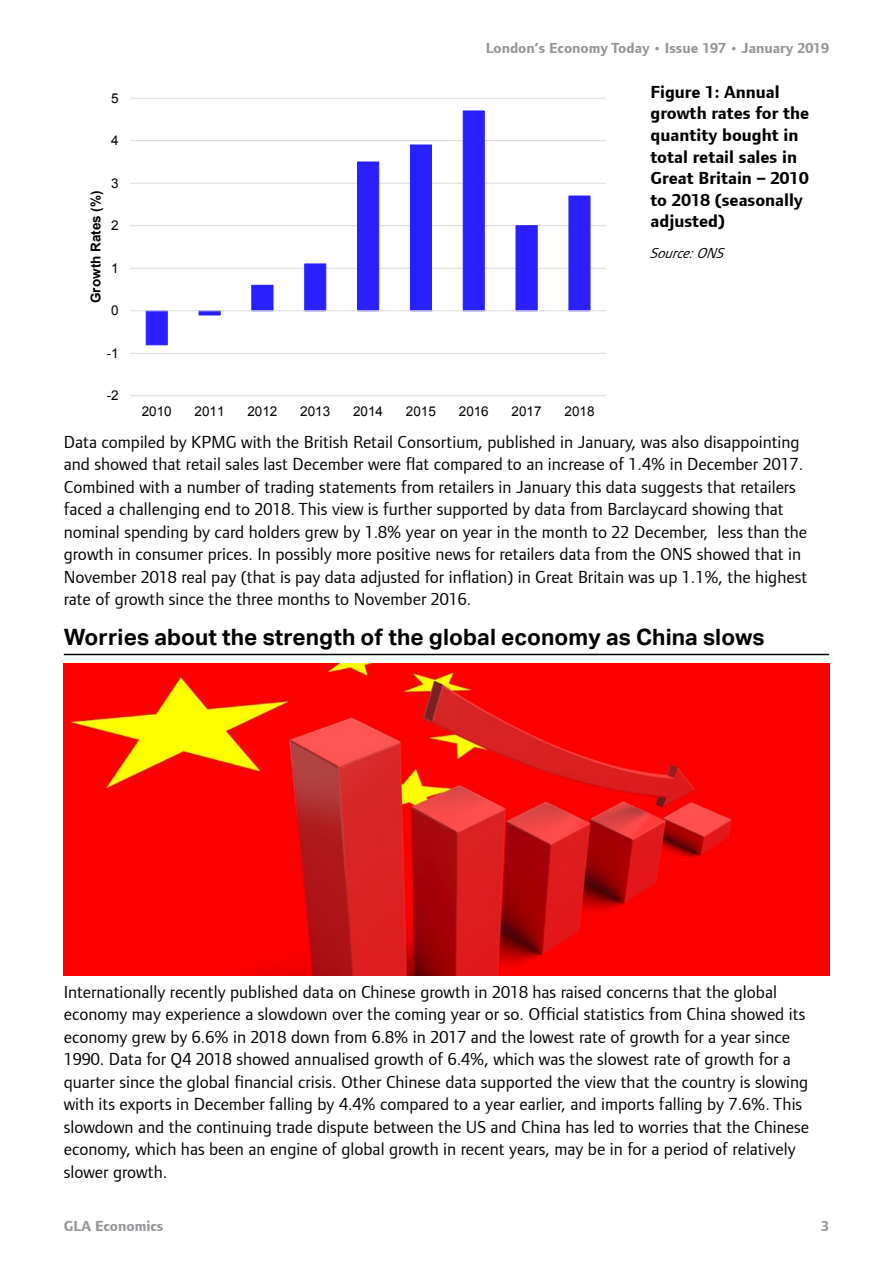
<style>
.page{position:relative;width:893px;height:1263px;background:#fff}
.page>*{position:absolute;margin:0;border:0;box-sizing:border-box;transform-origin:0 0}
.Heading_2_underline{font:700 22.5px "Aktiv Grotesk";letter-spacing:.005em;color:#000}
.Body_text{font:18px/22.5px "Foundry Form Sans";color:#000}
.Chart_or_table_title{font:700 18px/21.6px "Foundry Form Sans";color:#000}
.t1{font:700 15px "Foundry Form Sans";color:#939598}
.Source{font:italic 15px "Foundry Form Sans";color:#000}
.t2{font:13.5px "Arial";letter-spacing:.005em;color:#000}
.t3{font:700 13.5px "Arial";color:#000}
</style>
<div class="page">
<hr style="left:64px;top:654px;width:765px;height:1px;background:#000">
<hr style="left:130px;top:395px;width:476px;height:1px;background:#d9d9d9">
<hr style="left:130px;top:353px;width:476px;height:1px;background:#d9d9d9">
<hr style="left:130px;top:268px;width:476px;height:1px;background:#d9d9d9">
<hr style="left:130px;top:225px;width:476px;height:1px;background:#d9d9d9">
<hr style="left:130px;top:183px;width:476px;height:1px;background:#d9d9d9">
<hr style="left:130px;top:140px;width:476px;height:1px;background:#d9d9d9">
<hr style="left:130px;top:98px;width:476px;height:1px;background:#d9d9d9">
<svg style="left:145px;top:110px;width:446px;height:236px"></svg>
<hr style="left:130px;top:310px;width:476px;height:1px;background:#d9d9d9">
<img style="left:64px;top:663px;width:765px;height:312px">
<p class="t2" style="left:111px;top:89px;width:9px">5</p>
<p class="t2" style="left:111px;top:131px;width:9px">4</p>
<p class="t3" style="left:87px;top:303px;width:114px;rotate:-90deg">Growth Rates (%)</p>
<p class="t2" style="left:111px;top:174px;width:9px">3</p>
<p class="t2" style="left:111px;top:216px;width:9px">2</p>
<p class="t2" style="left:111px;top:259px;width:9px">1</p>
<p class="t2" style="left:111px;top:301px;width:9px">0</p>
<p class="t2" style="left:107px;top:344px;width:13px">-1</p>
<p class="t2" style="left:107px;top:387px;width:13px">-2</p>
<p class="t1" style="left:486px;top:40px;width:345px">London’s Economy Today • Issue 197 • January 2019</p>
<p class="Chart_or_table_title" style="left:651px;top:81px;width:160px">Figure 1: Annual growth rates for the quantity bought in total retail sales in<br>Great Britain – 2010 to 2018 (seasonally adjusted)</p>
<p class="Source" style="left:651px;top:245px;width:77px">Source:ONS</p>
<p class="t2" style="left:142px;top:403px;width:32px">2010</p>
<p class="t2" style="left:195px;top:403px;width:32px">2011</p>
<p class="t2" style="left:247px;top:403px;width:32px">2012</p>
<p class="t2" style="left:300px;top:403px;width:32px">2013</p>
<p class="t2" style="left:353px;top:403px;width:32px">2014</p>
<p class="t2" style="left:406px;top:403px;width:32px">2015</p>
<p class="t2" style="left:459px;top:403px;width:32px">2016</p>
<p class="t2" style="left:512px;top:403px;width:32px">2017</p>
<p class="t2" style="left:564px;top:403px;width:32px">2018</p>
<p class="Body_text" style="left:64px;top:430px;width:745px">Data compiled by KPMG with the British Retail Consortium, published in January, was also disappointing and showed that retail sales last December were flat compared to an increase of 1.4% in December 2017.<br>Combined with a number of trading statements from retailers in January this data suggests that retailers faced a challenging end to 2018. This view is further supported by data from Barclaycard showing that nominal spending by card holders grew by 1.8% year on year in the month to 22 December, less than the growth in consumer prices. In possibly more positive news for retailers data from the ONS showed that in November 2018 real pay (that is pay data adjusted for inflation) in Great Britain was up 1.1%, the highest rate of growth since the three months to November 2016.</p>
<p class="Heading_2_underline" style="left:64px;top:624px;width:702px">Worries about the strength of the global economy as China slows</p>
<p class="Body_text" style="left:64px;top:980px;width:747px">Internationally recently published data on Chinese growth in 2018 has raised concerns that the global economy may experience a slowdown over the coming year or so. Official statistics from China showed its economy grew by 6.6% in 2018 down from 6.8% in 2017 and the lowest rate of growth for a year since 1990. Data for Q4 2018 showed annualised growth of 6.4%, which was the slowest rate of growth for a quarter since the global financial crisis. Other Chinese data supported the view that the country is slowing with its exports in December falling by 4.4% compared to a year earlier, and imports falling by 7.6%. This slowdown and the continuing trade dispute between the US and China has led to worries that the Chinese economy, which has been an engine of global growth in recent years, may be in for a period of relatively slower growth.</p>
<p class="t1" style="left:64px;top:1218px;width:101px">GLA Economics</p>
<p class="t1" style="left:821px;top:1218px;width:9px">3</p>
</div>
